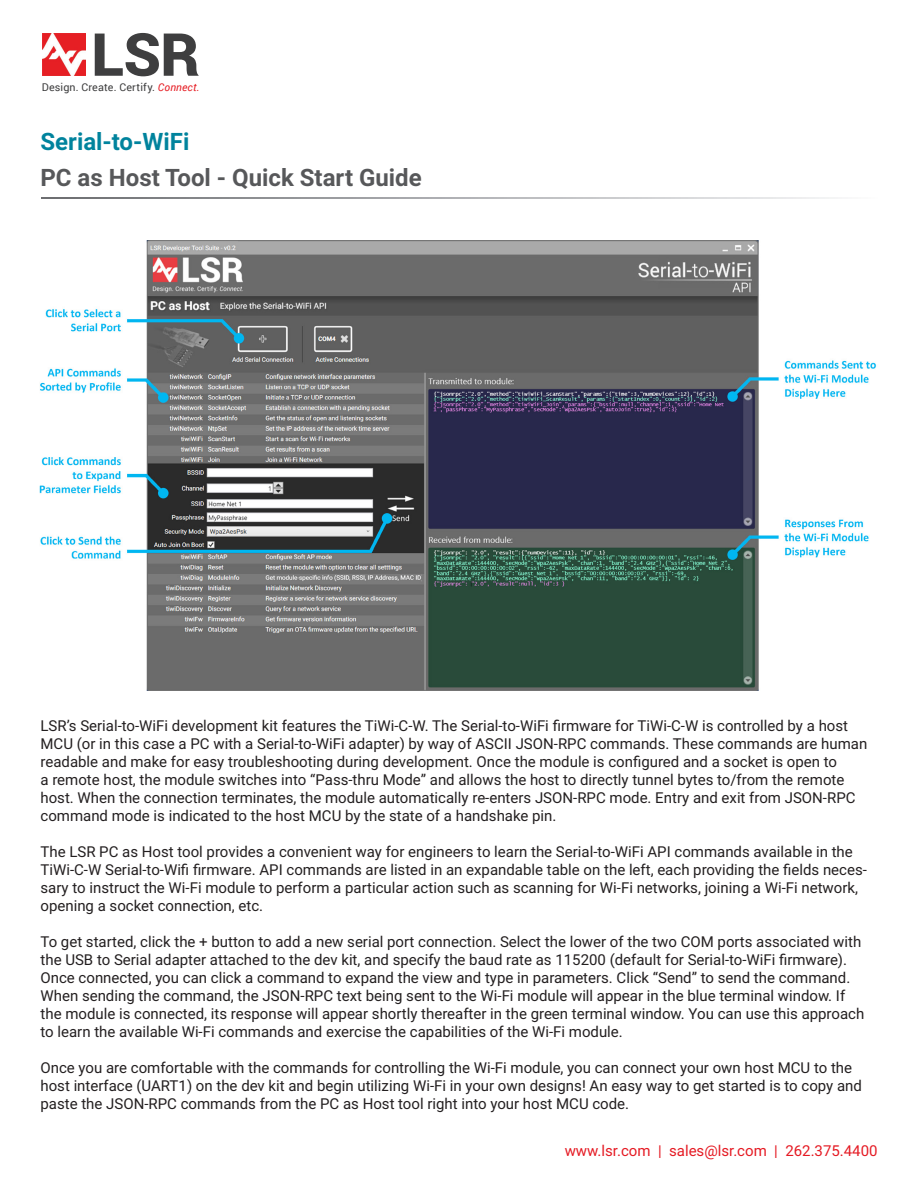
<style>
.page{position:relative;width:918px;height:1188px;background:#fff}
.page>*{position:absolute;margin:0;border:0;box-sizing:border-box;transform-origin:0 0}
.t1{font:900 59.4px "Roboto";color:#3e3e3f}
.t2{font:700 24px "Roboto";color:#57585a}
.t3{font:700 24px "Roboto";color:#00839d}
.t4{font:15px/18px "Roboto";color:#231f20}
.t5{font:15px "Roboto";color:#e51a23}
.t6{font:10.65px "Roboto";letter-spacing:.01em;color:#3e3e3f}
.s1{font-style:italic;color:#e62027}
</style>
<div class="page">
<img style="left:43px;top:33px;width:43px;height:43px">
<img style="left:40px;top:241px;width:837px;height:449px">
<svg style="left:41px;top:197px;width:794px;height:2px;background:#adafb1"></svg>
<p class="t1" style="left:91px;top:13px;width:110px">LSR</p>
<p class="t6" style="left:42px;top:80px;width:159px">Design. Create. Certify. <span class="s1">Connect.</span></p>
<p class="t3" style="left:40px;top:125px;width:150px">Serial-to-WiFi</p>
<p class="t2" style="left:40px;top:161px;width:383px">PC as Host Tool - Quick Start Guide</p>
<p class="t4" style="left:40px;top:716px;width:828px">LSR’s Serial-to-WiFi development kit features the TiWi-C-W. The Serial-to-WiFi firmware for TiWi-C-W is controlled by a host MCU (or in this case a PC with a Serial-to-WiFi adapter) by way of ASCII JSON-RPC commands. These commands are human readable and make for easy troubleshooting during development. Once the module is configured and a socket is open to<br>a remote host, the module switches into “Pass-thru Mode” and allows the host to directly tunnel bytes to/from the remote host. When the connection terminates, the module automatically re-enters JSON-RPC mode. Entry and exit from JSON-RPC command mode is indicated to the host MCU by the state of a handshake pin.</p>
<p class="t4" style="left:40px;top:842px;width:828px">The LSR PC as Host tool provides a convenient way for engineers to learn the Serial-to-WiFi API commands available in the TiWi-C-W Serial-to-Wifi firmware. API commands are listed in an expandable table on the left, each providing the fields neces&shy;sary to instruct the Wi-Fi module to perform a particular action such as scanning for Wi-Fi networks, joining a Wi-Fi network, opening a socket connection, etc.</p>
<p class="t4" style="left:40px;top:932px;width:825px">To get started, click the + button to add a new serial port connection. Select the lower of the two COM ports associated with the USB to Serial adapter attached to the dev kit, and specify the baud rate as 115200 (default for Serial-to-WiFi firmware).<br>Once connected, you can click a command to expand the view and type in parameters. Click “Send” to send the command.<br>When sending the command, the JSON-RPC text being sent to the Wi-Fi module will appear in the blue terminal window. If the module is connected, its response will appear shortly thereafter in the green terminal window. You can use this approach to learn the available Wi-Fi commands and exercise the capabilities of the Wi-Fi module.</p>
<p class="t4" style="left:40px;top:1058px;width:823px">Once you are comfortable with the commands for controlling the Wi-Fi module, you can connect your own host MCU to the host interface (UART1) on the dev kit and begin utilizing Wi-Fi in your own designs! An easy way to get started is to copy and paste the JSON-RPC commands from the PC as Host tool right into your host MCU code.</p>
<p class="t5" style="left:565px;top:1140px;width:314px">www.lsr.com | sales@lsr.com | 262.375.4400</p>
</div>
